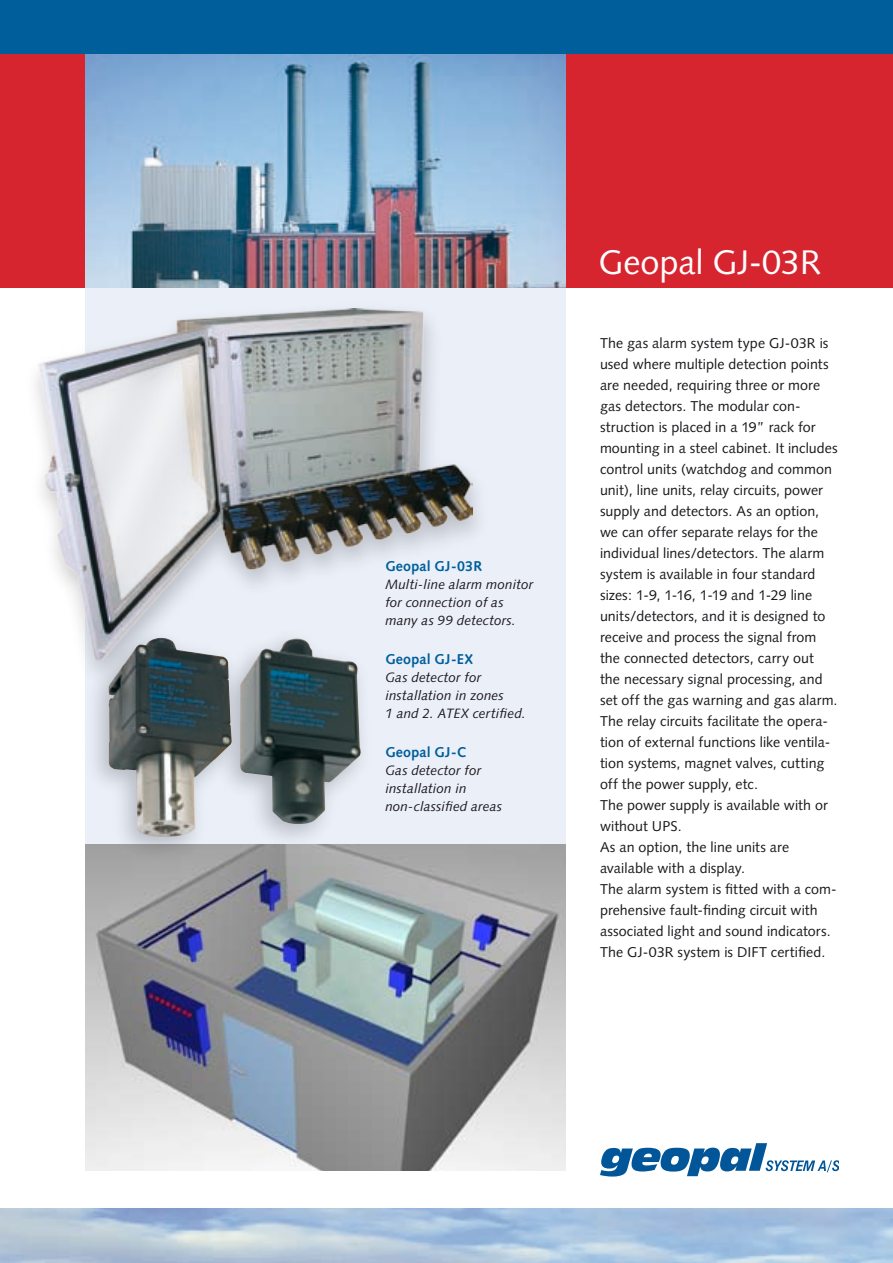
<style>
.page{position:relative;width:893px;height:1263px;background:#fff}
.page>*{position:absolute;margin:0;border:0;box-sizing:border-box;transform-origin:0 0}
.t1{font:34.2px "Syntax";color:#fff}
.t2{font:14.25px/21px "Syntax";letter-spacing:.005em;color:#1a171c}
.t3{font:700 14.25px "Syntax";letter-spacing:.015em;color:#005e9b}
.t4{font:italic 13.5px/18px "Syntax";letter-spacing:.01em;color:#1a171c}
</style>
<div class="page">
<div style="left:85px;top:267px;width:481px;height:888px;background:#eaeff8"></div>
<svg style="left:600px;top:1143px;width:239px;height:33px"></svg>
<div style="left:0;top:0;width:893px;height:55px;background:#005e9b"></div>
<div style="left:0;top:54px;width:893px;height:234px;background:#d72530"></div>
<img style="left:85px;top:54px;width:481px;height:234px">
<img style="left:86px;top:844px;width:480px;height:326px">
<div style="left:211px;top:623px;width:165px;height:229px;background:#1a171c;opacity:.25"></div>
<img style="left:247px;top:691px;width:115px;height:133px">
<div style="left:80px;top:623px;width:167px;height:243px;background:#1a171c;opacity:.25"></div>
<img style="left:109px;top:691px;width:123px;height:146px">
<div style="left:23px;top:301px;width:470px;height:390px;background:#1a171c;opacity:.25"></div>
<img style="left:39px;top:309px;width:433px;height:351px">
<p class="t3" style="left:385px;top:558px;width:98px">Geopal GJ-03R</p>
<p class="t4" style="left:385px;top:575px;width:149px">Multi-line alarm monitor for connection of as many as 99 detectors.</p>
<p class="t3" style="left:385px;top:651px;width:89px">Geopal GJ-EX</p>
<p class="t4" style="left:385px;top:668px;width:142px">Gas detector for installation in zones<br>1 and 2. ATEX certified.</p>
<p class="t3" style="left:385px;top:744px;width:82px">Geopal GJ-C</p>
<p class="t4" style="left:385px;top:761px;width:118px">Gas detector for installation in non-classified areas</p>
<h1 class="t1" style="left:599px;top:242px;width:223px">Geopal GJ-03R</h1>
<p class="t2" style="left:600px;top:333px;width:239px">The gas alarm system type GJ-03R is used where multiple detection points are needed, requiring three or more gas detectors. The modular con&shy;struction is placed in a 19” rack for mounting in a steel cabinet. It includes control units (watchdog and common unit), line units, relay circuits, power supply and detectors. As an option, we can offer separate relays for the individual lines/detectors. The alarm system is available in four standard sizes: 1-9, 1-16, 1-19 and 1-29 line units/detectors, and it is designed to receive and process the signal from the connected detectors, carry out<br>the necessary signal processing, and set off the gas warning and gas alarm.<br>The relay circuits facilitate the opera&shy;tion of external functions like ventila&shy;tion systems, magnet valves, cutting off the power supply, etc.<br>The power supply is available with or without UPS.<br>As an option, the line units are available with a display.<br>The alarm system is fitted with a com&shy;prehensive fault-finding circuit with associated light and sound indicators.<br>The GJ-03R system is DIFT certified.</p>
</div>
